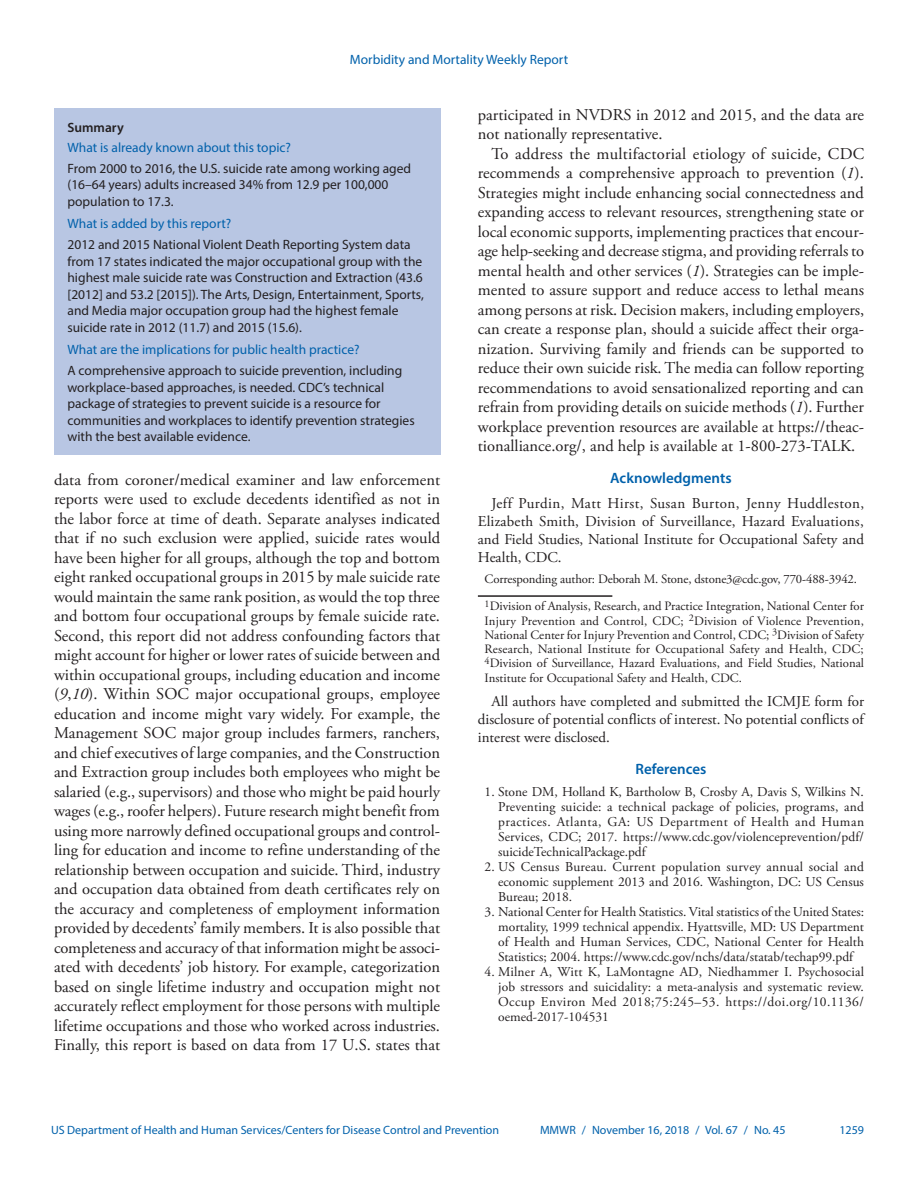
<style>
.page{position:relative;width:918px;height:1188px;background:#fff}
.page>*{position:absolute;margin:0;border:0;box-sizing:border-box;transform-origin:0 0}
.Paragraph{font:16.5px/19.5px "Adobe Garamond Pro";color:#231f20;text-align:justify}
.Acknowledgment{font:15px/18px "Adobe Garamond Pro";color:#231f20;text-align:justify}
.Conflict_of_Interest{font:15px/18px "Adobe Garamond Pro";color:#231f20;text-align:justify}
.Acknowledgment_Head{font:600 15px "Myriad Pro";color:#0161ab}
.Ref_Title{font:600 15px "Myriad Pro";color:#0161ab}
.Reference_10{font:13.5px/15px "Adobe Garamond Pro";color:#231f20;text-align:justify}
.Summary_Box_Text{font:13.5px/16.5px "Myriad Pro";color:#231f20}
.Summary_Box_Heading{font:13.5px "Myriad Pro";color:#0161ab}
.Figure_Title{font:600 13.5px "Myriad Pro";color:#231f20}
.Author_Affiliations{font:12.75px/14.2px "Adobe Garamond Pro";color:#231f20;text-align:justify}
.Corresponding_Author{font:12.75px "Adobe Garamond Pro";letter-spacing:-.01em;color:#231f20}
.t1{font:12px "Myriad Pro";color:#0161ab}
.s1{font-style:italic}
</style>
<div class="page">
<hr style="left:478px;top:595px;width:134px;height:2px;background:#231f20">
<div style="left:54px;top:108px;width:386px;height:347px;background:#b8c6e3"></div>
<p class="Summary_Box_Heading" style="left:350px;top:51px;width:220px">Morbidity and Mortality Weekly Report</p>
<p class="Figure_Title" style="left:68px;top:119px;width:58px">Summary</p>
<h1 class="Summary_Box_Heading" style="left:68px;top:139px;width:225px">What is already known about this topic?</h1>
<p class="Summary_Box_Text" style="left:68px;top:160px;width:345px">From 2000 to 2016, the U.S. suicide rate among working aged (16–64 years) adults increased 34% from 12.9 per 100,000 population to 17.3.</p>
<h1 class="Summary_Box_Heading" style="left:68px;top:216px;width:165px">What is added by this report?</h1>
<p class="Summary_Box_Text" style="left:68px;top:236px;width:358px">2012 and 2015 National Violent Death Reporting System data from 17 states indicated the major occupational group with the highest male suicide rate was Construction and Extraction (43.6 [2012] and 53.2 [2015]). The Arts, Design, Entertainment, Sports, and Media major occupation group had the highest female suicide rate in 2012 (11.7) and 2015 (15.6).</p>
<h1 class="Summary_Box_Heading" style="left:68px;top:342px;width:294px">What are the implications for public health practice?</h1>
<p class="Summary_Box_Text" style="left:68px;top:362px;width:349px">A comprehensive approach to suicide prevention, including workplace-based approaches, is needed. CDC’s technical package of strategies to prevent suicide is a resource for communities and workplaces to identify prevention strategies with the best available evidence.</p>
<p class="Paragraph" style="left:54px;top:470px;width:388px">data from coroner/medical examiner and law enforcement reports were used to exclude decedents identified as not in the labor force at time of death. Separate analyses indicated that if no such exclusion were applied, suicide rates would have been higher for all groups, although the top and bottom eight ranked occupational groups in 2015 by male suicide rate would maintain the same rank position, as would the top three and bottom four occupational groups by female suicide rate.<br>Second, this report did not address confounding factors that might account for higher or lower rates of suicide between and within occupational groups, including education and income (<span class="s1">9</span>,<span class="s1">10</span>). Within SOC major occupational groups, employee education and income might vary widely. For example, the Management SOC major group includes farmers, ranchers, and chief executives of large companies, and the Construction and Extraction group includes both employees who might be salaried (e.g., supervisors) and those who might be paid hourly wages (e.g., roofer helpers). Future research might benefit from using more narrowly defined occupational groups and control&shy;ling for education and income to refine understanding of the relationship between occupation and suicide. Third, industry and occupation data obtained from death certificates rely on the accuracy and completeness of employment information provided by decedents’ family members. It is also possible that completeness and accuracy of that information might be associ&shy;ated with decedents’ job history. For example, categorization based on single lifetime industry and occupation might not accurately reflect employment for those persons with multiple lifetime occupations and those who worked across industries.<br>Finally, this report is based on data from 17 U.S. states that</p>
<p class="Paragraph" style="left:478px;top:106px;width:388px">participated in NVDRS in 2012 and 2015, and the data are not nationally representative.</p>
<p class="Paragraph" style="left:478px;top:145px;width:388px;text-indent:14px">To address the multifactorial etiology of suicide, CDC recommends a comprehensive approach to prevention (<span class="s1">1</span>).<br>Strategies might include enhancing social connectedness and expanding access to relevant resources, strengthening state or local economic supports, implementing practices that encour&shy;age help-seeking and decrease stigma, and providing referrals to mental health and other services (<span class="s1">1</span>). Strategies can be imple&shy;mented to assure support and reduce access to lethal means among persons at risk. Decision makers, including employers, can create a response plan, should a suicide affect their orga&shy;nization. Surviving family and friends can be supported to reduce their own suicide risk. The media can follow reporting recommendations to avoid sensationalized reporting and can refrain from providing details on suicide methods (<span class="s1">1</span>). Further workplace prevention resources are available at https://theac&shy;tionalliance.org/, and help is available at 1-800-273-TALK.</p>
<h1 class="Acknowledgment_Head" style="left:610px;top:468px;width:123px">Acknowledgments</h1>
<p class="Acknowledgment" style="left:478px;top:494px;width:388px;text-indent:14px">Jeff Purdin, Matt Hirst, Susan Burton, Jenny Huddleston, Elizabeth Smith, Division of Surveillance, Hazard Evaluations, and Field Studies, National Institute for Occupational Safety and Health, CDC.</p>
<p class="Corresponding_Author" style="left:485px;top:571px;width:374px">Corresponding author: Deborah M. Stone, dstone3@cdc.gov, 770-488-3942.</p>
<p class="Author_Affiliations" style="left:485px;top:600px;width:381px"><sup>1</sup>Division of Analysis, Research, and Practice Integration, National Center for Injury Prevention and Control, CDC; <sup>2</sup>Division of Violence Prevention, National Center for Injury Prevention and Control, CDC; <sup>3</sup>Division of Safety Research, National Institute for Occupational Safety and Health, CDC; <sup>4</sup>Division of Surveillance, Hazard Evaluations, and Field Studies, National Institute for Occupational Safety and Health, CDC.</p>
<p class="Conflict_of_Interest" style="left:478px;top:693px;width:388px;text-indent:14px">All authors have completed and submitted the ICMJE form for disclosure of potential conflicts of interest. No potential conflicts of interest were disclosed.</p>
<h1 class="Ref_Title" style="left:636px;top:759px;width:72px">References</h1>
<p class="Reference_10" style="left:498px;top:784px;width:367px;text-indent:-14px">1. Stone DM, Holland K, Bartholow B, Crosby A, Davis S, Wilkins N.<br>Preventing suicide: a technical package of policies, programs, and practices. Atlanta, GA: US Department of Health and Human Services, CDC; 2017. https://www.cdc.gov/violenceprevention/pdf/ suicideTechnicalPackage.pdf</p>
<p class="Reference_10" style="left:498px;top:859px;width:368px;text-indent:-14px">2. US Census Bureau. Current population survey annual social and economic supplement 2013 and 2016. Washington, DC: US Census Bureau; 2018.</p>
<p class="Reference_10" style="left:498px;top:904px;width:368px;text-indent:-14px">3. National Center for Health Statistics. Vital statistics of the United States: mortality, 1999 technical appendix. Hyattsville, MD: US Department of Health and Human Services, CDC, National Center for Health Statistics; 2004. https://www.cdc.gov/nchs/data/statab/techap99.pdf</p>
<p class="Reference_10" style="left:498px;top:964px;width:367px;text-indent:-14px">4. Milner A, Witt K, LaMontagne AD, Niedhammer I. Psychosocial job stressors and suicidality: a meta-analysis and systematic review.<br>Occup Environ Med 2018;75:245–53. https://doi.org/10.1136/ oemed-2017-104531</p>
<p class="t1" style="left:51px;top:1123px;width:450px">US Department of Health and Human Services/Centers for Disease Control and Prevention</p>
<p class="t1" style="left:540px;top:1123px;width:247px">MMWR / November 16, 2018 / Vol. 67 / No. 45</p>
<p class="t1" style="left:839px;top:1123px;width:26px">1259</p>
</div>
